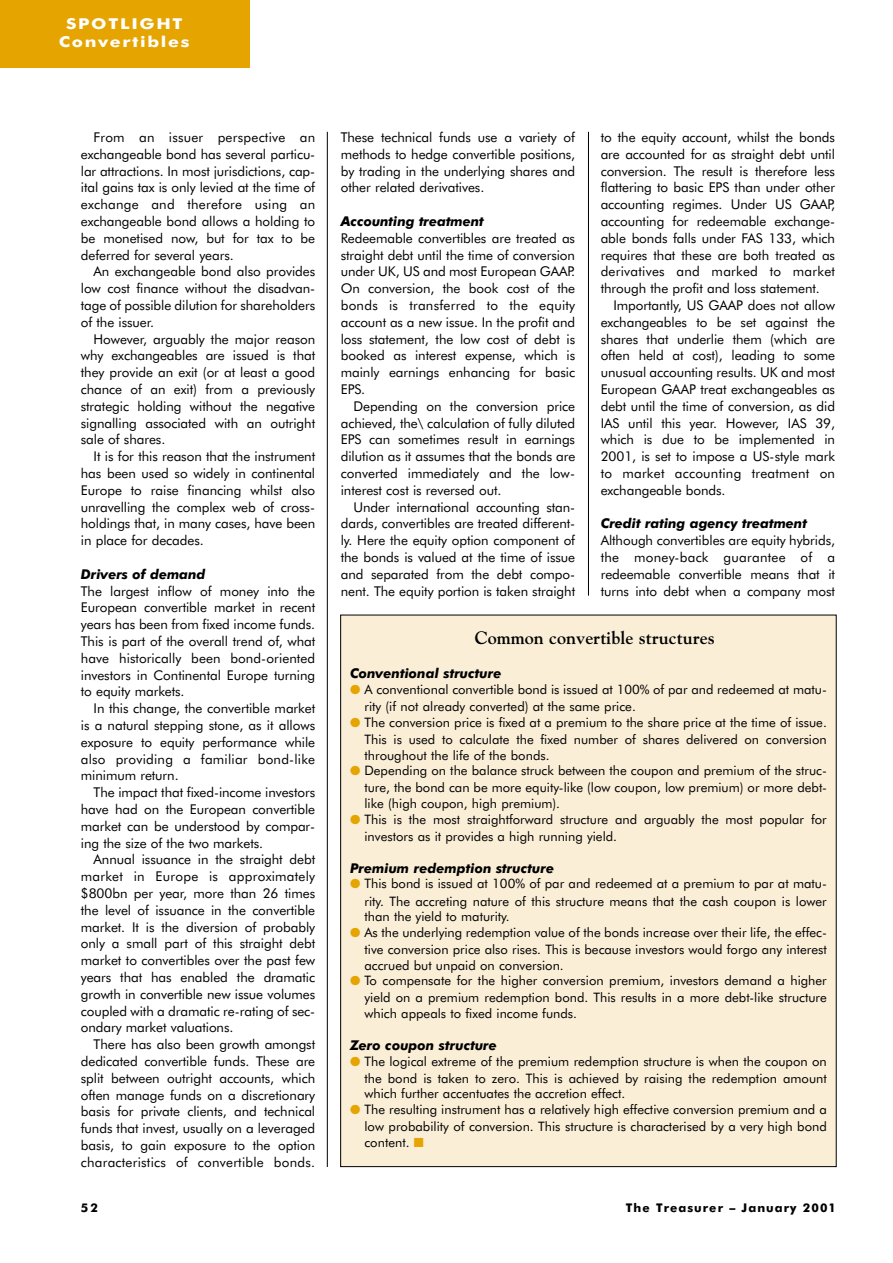
<style>
.page{position:relative;width:893px;height:1263px;background:#fff}
.page>*{position:absolute;margin:0;border:0;box-sizing:border-box;transform-origin:0 0}
.t1{font:700 18px "Goudy";color:#000}
.t2{font:700 15px/18px "Futura BT";letter-spacing:.09em;color:#fff;text-align:center;scale:1.2 1}
.t3{font:13.5px/16.8px "Futura BT";letter-spacing:-.005em;color:#000;text-align:justify}
.t4{font:italic 700 13.5px "Futura BT";color:#000}
.t5{font:13.05px/17.1px "Futura BT";color:#000;text-align:right}
.t6{font:700 12px "Futura BT";letter-spacing:.085em;color:#000}
.s1{color:#e5a400}
</style>
<div class="page">
<hr style="left:588px;top:132px;width:1px;height:464px;background:#000">
<hr style="left:327px;top:132px;width:1px;height:1035px;background:#000">
<div style="left:0;top:0;width:250px;height:68px;background:#e5a400"></div>
<div style="left:340px;top:615px;width:496px;height:552px;background:#fbeed7"></div>
<p class="t2" style="left:59px;top:16px;width:110px">SPOTLIGHT<br>Convertibles</p>
<p class="t3" style="left:81px;top:130px;width:236px;text-indent:13px">From an issuer perspective an exchangeable bond has several particu&shy;lar attractions. In most jurisdictions, cap&shy;ital gains tax is only levied at the time of exchange and therefore using an exchangeable bond allows a holding to be monetised now, but for tax to be deferred for several years.</p>
<p class="t3" style="left:81px;top:265px;width:236px;text-indent:13px">An exchangeable bond also provides low cost finance without the disadvan&shy;tage of possible dilution for shareholders of the issuer.</p>
<p class="t3" style="left:81px;top:332px;width:236px;text-indent:13px">However, arguably the major reason why exchangeables are issued is that they provide an exit (or at least a good chance of an exit) from a previously strategic holding without the negative signalling associated with an outright sale of shares.</p>
<p class="t3" style="left:81px;top:450px;width:236px;text-indent:13px">It is for this reason that the instrument has been used so widely in continental Europe to raise financing whilst also unravelling the complex web of cross&shy;holdings that, in many cases, have been in place for decades.</p>
<p class="t4" style="left:81px;top:569px;width:126px">Drivers of demand</p>
<p class="t3" style="left:81px;top:584px;width:236px">The largest inflow of money into the European convertible market in recent years has been from fixed income funds.<br>This is part of the overall trend of, what have historically been bond-oriented investors in Continental Europe turning to equity markets.</p>
<p class="t3" style="left:81px;top:702px;width:236px;text-indent:13px">In this change, the convertible market is a natural stepping stone, as it allows exposure to equity performance while also providing a familiar bond-like minimum return.</p>
<p class="t3" style="left:81px;top:786px;width:236px;text-indent:13px">The impact that fixed-income investors have had on the European convertible market can be understood by compar&shy;ing the size of the two markets.</p>
<p class="t3" style="left:81px;top:853px;width:236px;text-indent:13px">Annual issuance in the straight debt market in Europe is approximately $800bn per year, more than 26 times the level of issuance in the convertible market. It is the diversion of probably only a small part of this straight debt market to convertibles over the past few years that has enabled the dramatic growth in convertible new issue volumes coupled with a dramatic re-rating of sec&shy;ondary market valuations.</p>
<p class="t3" style="left:81px;top:1038px;width:236px;text-indent:13px">There has also been growth amongst dedicated convertible funds. These are split between outright accounts, which often manage funds on a discretionary basis for private clients, and technical funds that invest, usually on a leveraged basis, to gain exposure to the option characteristics of convertible bonds.</p>
<p class="t3" style="left:341px;top:130px;width:236px">These technical funds use a variety of methods to hedge convertible positions, by trading in the underlying shares and other related derivatives.</p>
<p class="t4" style="left:341px;top:216px;width:145px">Accounting treatment</p>
<p class="t3" style="left:341px;top:231px;width:236px">Redeemable convertibles are treated as straight debt until the time of conversion under UK, US and most European GAAP.<br>On conversion, the book cost of the bonds is transferred to the equity account as a new issue. In the profit and loss statement, the low cost of debt is booked as interest expense, which is mainly earnings enhancing for basic EPS.</p>
<p class="t3" style="left:341px;top:399px;width:236px;text-indent:13px">Depending on the conversion price achieved, the\ calculation of fully diluted EPS can sometimes result in earnings dilution as it assumes that the bonds are converted immediately and the low&shy;interest cost is reversed out.</p>
<p class="t3" style="left:341px;top:500px;width:236px;text-indent:13px">Under international accounting stan&shy;dards, convertibles are treated different&shy;ly. Here the equity option component of the bonds is valued at the time of issue and separated from the debt compo&shy;nent. The equity portion is taken straight</p>
<p class="t3" style="left:600px;top:130px;width:236px">to the equity account, whilst the bonds are accounted for as straight debt until conversion. The result is therefore less flattering to basic EPS than under other accounting regimes. Under US GAAP, accounting for redeemable exchange&shy;able bonds falls under FAS 133, which requires that these are both treated as derivatives and marked to market through the profit and loss statement.</p>
<p class="t3" style="left:600px;top:298px;width:236px;text-indent:13px">Importantly, US GAAP does not allow exchangeables to be set against the shares that underlie them (which are often held at cost), leading to some unusual accounting results. UK and most European GAAP treat exchangeables as debt until the time of conversion, as did IAS until this year. However, IAS 39, which is due to be implemented in 2001, is set to impose a US-style mark to market accounting treatment on exchangeable bonds.</p>
<p class="t4" style="left:600px;top:519px;width:208px">Credit rating agency treatment</p>
<p class="t3" style="left:600px;top:534px;width:236px">Although convertibles are equity hybrids, the money-back guarantee of a redeemable convertible means that it turns into debt when a company most</p>
<h1 class="t1" style="left:475px;top:630px;width:241px">Common convertible structures</h1>
<p class="t4" style="left:350px;top:669px;width:153px">Conventional structure</p>
<p class="t5" style="left:364px;top:682px;width:464px;text-align:left;text-indent:-14px"><span class="s1">●</span> A conventional convertible bond is issued at 100% of par and redeemed at matu&shy;rity (if not already converted) at the same price.</p>
<p class="t5" style="left:350px;top:715px;width:478px"><span class="s1">●</span> The conversion price is fixed at a premium to the share price at the time of issue.<br>This is used to calculate the fixed number of shares delivered on conversion</p>
<p class="t5" style="left:364px;top:748px;width:187px">throughout the life of the bonds.</p>
<p class="t5" style="left:350px;top:764px;width:478px"><span class="s1">●</span> Depending on the balance struck between the coupon and premium of the struc&shy;ture, the bond can be more equity-like (low coupon, low premium) or more debt-</p>
<p class="t5" style="left:364px;top:796px;width:197px">like (high coupon, high premium).</p>
<p class="t5" style="left:364px;top:812px;width:464px;text-align:left;text-indent:-14px"><span class="s1">●</span> This is the most straightforward structure and arguably the most popular for investors as it provides a high running yield.</p>
<p class="t4" style="left:350px;top:863px;width:206px">Premium redemption structure</p>
<p class="t5" style="left:350px;top:877px;width:478px"><span class="s1">●</span> This bond is issued at 100% of par and redeemed at a premium to par at matu&shy;rity. The accreting nature of this structure means that the cash coupon is lower</p>
<p class="t5" style="left:364px;top:910px;width:147px">than the yield to maturity.</p>
<p class="t5" style="left:350px;top:925px;width:478px"><span class="s1">●</span> As the underlying redemption value of the bonds increase over their life, the effec&shy;tive conversion price also rises. This is because investors would forgo any interest</p>
<p class="t5" style="left:364px;top:958px;width:201px">accrued but unpaid on conversion.</p>
<p class="t5" style="left:350px;top:974px;width:478px"><span class="s1">●</span> To compensate for the higher conversion premium, investors demand a higher yield on a premium redemption bond. This results in a more debt-like structure</p>
<p class="t5" style="left:364px;top:1006px;width:214px">which appeals to fixed income funds.</p>
<p class="t4" style="left:350px;top:1040px;width:148px">Zero coupon structure</p>
<p class="t5" style="left:350px;top:1054px;width:478px"><span class="s1">●</span> The logical extreme of the premium redemption structure is when the coupon on the bond is taken to zero. This is achieved by raising the redemption amount</p>
<p class="t5" style="left:364px;top:1087px;width:262px">which further accentuates the accretion effect.</p>
<p class="t5" style="left:350px;top:1102px;width:478px"><span class="s1">●</span> The resulting instrument has a relatively high effective conversion premium and a low probability of conversion. This structure is characterised by a very high bond</p>
<p class="t5" style="left:364px;top:1135px;width:61px">content. <span class="s1">■</span></p>
<p class="t6" style="left:81px;top:1203px;width:18px">52</p>
<p class="t6" style="left:626px;top:1203px;width:212px">The Treasurer – January 2001</p>
</div>
